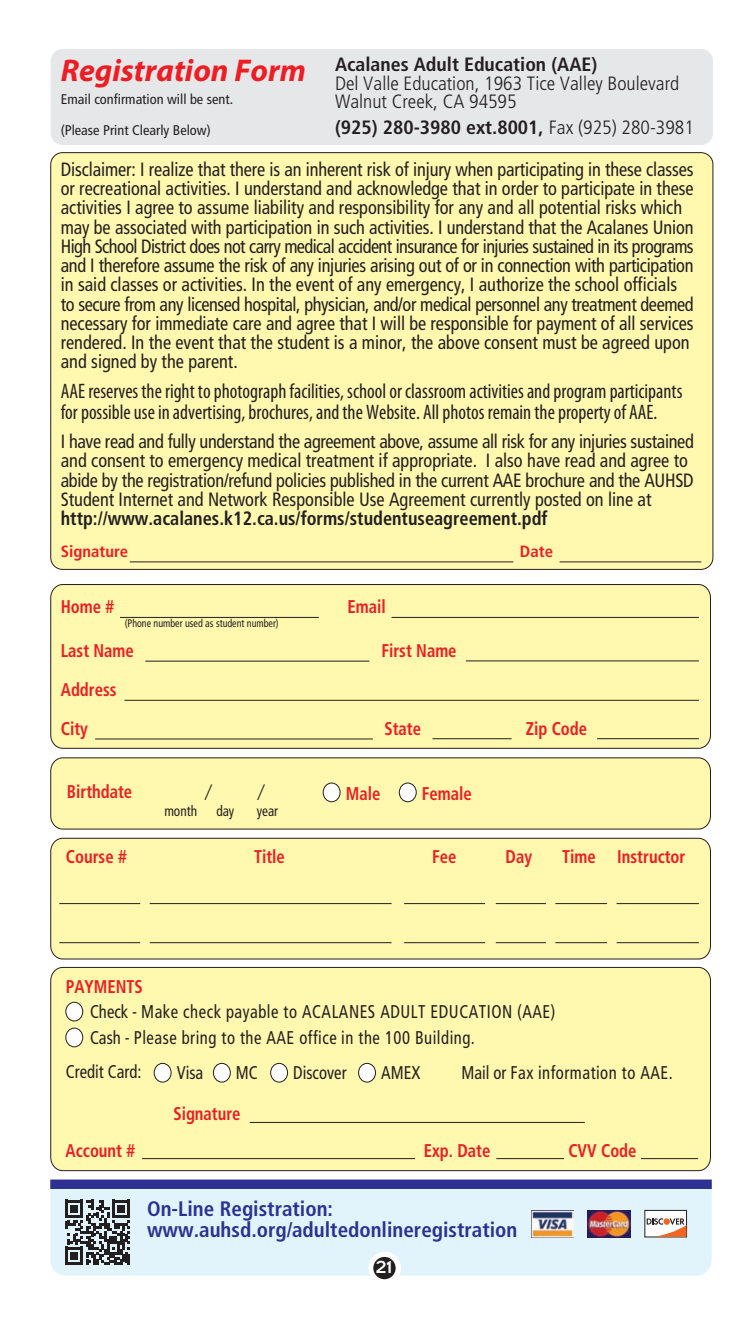
<style>
.page{position:relative;width:756px;height:1323px;background:#fff}
.page>*{position:absolute;margin:0;border:0;box-sizing:border-box;transform-origin:0 0}
.t1{font:italic 700 31.5px "Myriad Pro";color:#ee1d23}
.t2{font:condensed 21px/21px "Myriad Pro";color:#231f20;scale:.95 1}
.t3{font:700 condensed 21px/21px "Frutiger";color:#2e3092}
.t4{font:condensed 19.25px/19.2px "Frutiger";letter-spacing:-.005em;color:#231f20;scale:.95 1}
.t5{font:700 condensed 19.25px "Frutiger";color:#231f20}
.t6{font:300 condensed 19.25px/18.6px "Frutiger";color:#231f20}
.t7{font:700 condensed 19.25px "Frutiger";color:#231f20;scale:.95 1}
.t8{font:19.25px "Insignia";color:#fff}
.t9{font:condensed 18.38px/33.8px "Frutiger";letter-spacing:.03em;color:#231f20;scale:.9 1}
.t10{font:700 condensed 18.38px/38.9px "Frutiger";color:#ee1d23;scale:.9 1}
.t11{font:condensed 18.38px "Frutiger";color:#231f20;scale:.9 1}
.t12{font:italic 18.38px "Stone Sans";color:#231f20;scale:.9 1}
.t13{font:700 condensed 16.28px "Frutiger";color:#ee1d23}
.t14{font:condensed 14.7px "Frutiger";color:#231f20;scale:.9 1}
.t15{font:condensed 14px "Frutiger";color:#231f20}
.t16{font:condensed 11.03px "Frutiger";color:#231f20;scale:.9 1}
.s1{font-weight:300}
</style>
<div class="page">
<div style="left:51px;top:49px;width:662px;height:96px;background:#e6e7e9;border-radius:12px"></div>
<div style="left:51px;top:152px;width:662px;height:418px;background:#fff8ae;border:1px solid #231f20;border-radius:12px"></div>
<hr style="left:130px;top:562px;width:383px;height:1px;background:#231f20">
<hr style="left:560px;top:562px;width:141px;height:1px;background:#231f20">
<div style="left:50px;top:838px;width:661px;height:121px;background:#fff8ae;border:1px solid #231f20;border-radius:13px"></div>
<div style="left:50px;top:584px;width:661px;height:165px;background:#fff8ae;border:1px solid #231f20;border-radius:13px"></div>
<div style="left:50px;top:758px;width:661px;height:71px;background:#fff8ae;border:1px solid #231f20;border-radius:13px"></div>
<hr style="left:617px;top:942px;width:82px;height:1px;background:#231f20">
<hr style="left:150px;top:942px;width:242px;height:1px;background:#231f20">
<hr style="left:59px;top:942px;width:81px;height:1px;background:#231f20">
<hr style="left:555px;top:942px;width:52px;height:1px;background:#231f20">
<hr style="left:496px;top:942px;width:50px;height:1px;background:#231f20">
<hr style="left:617px;top:903px;width:82px;height:1px;background:#231f20">
<hr style="left:150px;top:903px;width:242px;height:1px;background:#231f20">
<hr style="left:59px;top:903px;width:81px;height:1px;background:#231f20">
<hr style="left:555px;top:903px;width:52px;height:1px;background:#231f20">
<hr style="left:496px;top:903px;width:50px;height:1px;background:#231f20">
<div style="left:323px;top:783px;width:17px;height:19px;background:#fff;border:1px solid #231f20;border-radius:50%"></div>
<div style="left:399px;top:783px;width:17px;height:19px;background:#fff;border:1px solid #231f20;border-radius:50%"></div>
<hr style="left:404px;top:942px;width:81px;height:1px;background:#231f20">
<hr style="left:404px;top:903px;width:81px;height:1px;background:#231f20">
<hr style="left:466px;top:661px;width:233px;height:1px;background:#231f20">
<hr style="left:145px;top:661px;width:224px;height:1px;background:#231f20">
<hr style="left:124px;top:700px;width:575px;height:1px;background:#231f20">
<hr style="left:95px;top:739px;width:278px;height:1px;background:#231f20">
<hr style="left:433px;top:738px;width:79px;height:1px;background:#231f20">
<hr style="left:597px;top:738px;width:102px;height:1px;background:#231f20">
<hr style="left:120px;top:617px;width:199px;height:1px;background:#231f20">
<hr style="left:392px;top:617px;width:307px;height:1px;background:#231f20">
<div style="left:50px;top:1189px;width:662px;height:87px;background:#e1f4fc"></div>
<div style="left:50px;top:1180px;width:662px;height:9px;background:#2e3092"></div>
<svg style="left:65px;top:1200px;width:65px;height:65px;background:#72787c"></svg>
<div style="left:644px;top:1210px;width:43px;height:27px;background:#fff;border:1px solid #231f20"></div>
<svg style="left:647px;top:1218px;width:39px;height:19px"></svg>
<img style="left:587px;top:1210px;width:44px;height:27px">
<img style="left:531px;top:1210px;width:43px;height:27px">
<div style="left:373px;top:1257px;width:23px;height:22px;background:#231f20;border-radius:50%"></div>
<hr style="left:0;top:0;width:1px;height:46px;background:#114aa0">
<div style="left:50px;top:967px;width:661px;height:204px;background:#fff8ae;border:1px solid #231f20;border-radius:13px"></div>
<div style="left:66px;top:1002px;width:17px;height:19px;background:#fff;border:1px solid #231f20;border-radius:50%"></div>
<div style="left:66px;top:1028px;width:17px;height:19px;background:#fff;border:1px solid #231f20;border-radius:50%"></div>
<div style="left:154px;top:1063px;width:17px;height:19px;background:#fff;border:1px solid #231f20;border-radius:50%"></div>
<div style="left:213px;top:1063px;width:18px;height:19px;background:#fff;border:1px solid #231f20;border-radius:50%"></div>
<hr style="left:250px;top:1122px;width:335px;height:1px;background:#231f20">
<hr style="left:142px;top:1158px;width:273px;height:1px;background:#231f20">
<hr style="left:496px;top:1158px;width:68px;height:1px;background:#231f20">
<div style="left:270px;top:1063px;width:18px;height:19px;background:#fff;border:1px solid #231f20;border-radius:50%"></div>
<hr style="left:641px;top:1158px;width:57px;height:1px;background:#231f20">
<div style="left:358px;top:1063px;width:18px;height:19px;background:#fff;border:1px solid #231f20;border-radius:50%"></div>
<h1 class="t1" style="left:61px;top:58px;width:247px">Registration Form</h1>
<p class="t15" style="left:61px;top:93px;width:174px">Email confirmation will be sent.</p>
<p class="t15" style="left:61px;top:125px;width:151px">(Please Print Clearly Below)</p>
<p class="t5" style="left:335px;top:57px;width:264px">Acalanes Adult Education (AAE)</p>
<p class="t6" style="left:335px;top:75px;width:346px">Del Valle Education, 1963 Tice Valley Boulevard<br>Walnut Creek, CA 94595</p>
<p class="t5" style="left:335px;top:120px;width:360px">(925) 280-3980 ext.8001, <span class="s1">Fax (925) 280-3981</span></p>
<p class="t4" style="left:61px;top:161px;width:668px">Disclaimer: I realize that there is an inherent risk of injury when participating in these classes or recreational activities. I understand and acknowledge that in order to participate in these activities I agree to assume liability and responsibility for any and all potential risks which may be associated with participation in such activities. I understand that the Acalanes Union High School District does not carry medical accident insurance for injuries sustained in its programs and I therefore assume the risk of any injuries arising out of or in connection with participation in said classes or activities. In the event of any emergency, I authorize the school officials to secure from any licensed hospital, physician, and/or medical personnel any treatment deemed necessary for immediate care and agree that I will be responsible for payment of all services rendered. In the event that the student is a minor, the above consent must be agreed upon and signed by the parent.</p>
<p class="t2" style="left:61px;top:382px;width:656px">AAE reserves the right to photograph facilities, school or classroom activities and program participants for possible use in advertising, brochures, and the Website. All photos remain the property of AAE.</p>
<p class="t4" style="left:61px;top:433px;width:668px">I have read and fully understand the agreement above, assume all risk for any injuries sustained and consent to emergency medical treatment if appropriate. I also have read and agree to abide by the registration/refund policies published in the current AAE brochure and the AUHSD Student Internet and Network Responsible Use Agreement currently posted on line at</p>
<p class="t7" style="left:61px;top:511px;width:514px">http://www.acalanes.k12.ca.us/forms/studentuseagreement.pdf</p>
<p class="t13" style="left:61px;top:545px;width:69px">Signature</p>
<p class="t13" style="left:520px;top:545px;width:35px">Date</p>
<p class="t10" style="left:61px;top:589px;width:61px">Home #</p>
<p class="t16" style="left:125px;top:619px;width:173px">(Phone number used as student number)</p>
<p class="t10" style="left:347px;top:589px;width:44px">Email</p>
<p class="t10" style="left:61px;top:632px;width:83px">Last Name</p>
<p class="t10" style="left:381px;top:632px;width:85px">First Name</p>
<p class="t10" style="left:61px;top:672px;width:64px">Address<br>City</p>
<p class="t10" style="left:384px;top:711px;width:42px">State</p>
<p class="t10" style="left:526px;top:711px;width:70px">Zip Code</p>
<p class="t10" style="left:67px;top:774px;width:74px">Birthdate</p>
<p class="t12" style="left:204px;top:785px;width:9px">/</p>
<p class="t12" style="left:257px;top:785px;width:9px">/</p>
<p class="t14" style="left:164px;top:805px;width:38px">month</p>
<p class="t14" style="left:216px;top:805px;width:22px">day</p>
<p class="t14" style="left:257px;top:805px;width:25px">year</p>
<p class="t10" style="left:346px;top:776px;width:40px">Male</p>
<p class="t10" style="left:422px;top:776px;width:57px">Female</p>
<p class="t10" style="left:66px;top:838px;width:69px">Course #</p>
<p class="t10" style="left:254px;top:838px;width:36px">Title</p>
<p class="t10" style="left:506px;top:838px;width:31px">Day</p>
<p class="t10" style="left:562px;top:838px;width:138px">Time Instructor</p>
<p class="t10" style="left:432px;top:838px;width:29px">Fee</p>
<p class="t10" style="left:66px;top:969px;width:87px">PAYMENTS</p>
<p class="t9" style="left:66px;top:1022px;width:456px;text-indent:24px">Cash - Please bring to the AAE office in the 100 Building.<br>Credit Card:</p>
<p class="t9" style="left:90px;top:996px;width:519px">Check - Make check payable to ACALANES ADULT EDUCATION (AAE)</p>
<p class="t9" style="left:381px;top:1058px;width:45px">AMEX</p>
<p class="t9" style="left:462px;top:1058px;width:236px">Mail or Fax information to AAE.</p>
<p class="t11" style="left:293px;top:1066px;width:61px">Discover</p>
<p class="t9" style="left:177px;top:1058px;width:31px">Visa</p>
<p class="t9" style="left:236px;top:1058px;width:26px">MC</p>
<p class="t10" style="left:173px;top:1096px;width:76px">Signature</p>
<p class="t10" style="left:66px;top:1132px;width:79px">Account #</p>
<p class="t10" style="left:424px;top:1132px;width:76px">Exp. Date</p>
<p class="t3" style="left:147px;top:1200px;width:372px">On-Line Registration: www.auhsd.org/adultedonlineregistration</p>
<p class="t8" style="left:376px;top:1261px;width:18px">21</p>
<p class="t10" style="left:568px;top:1132px;width:77px">CVV Code</p>
</div>
